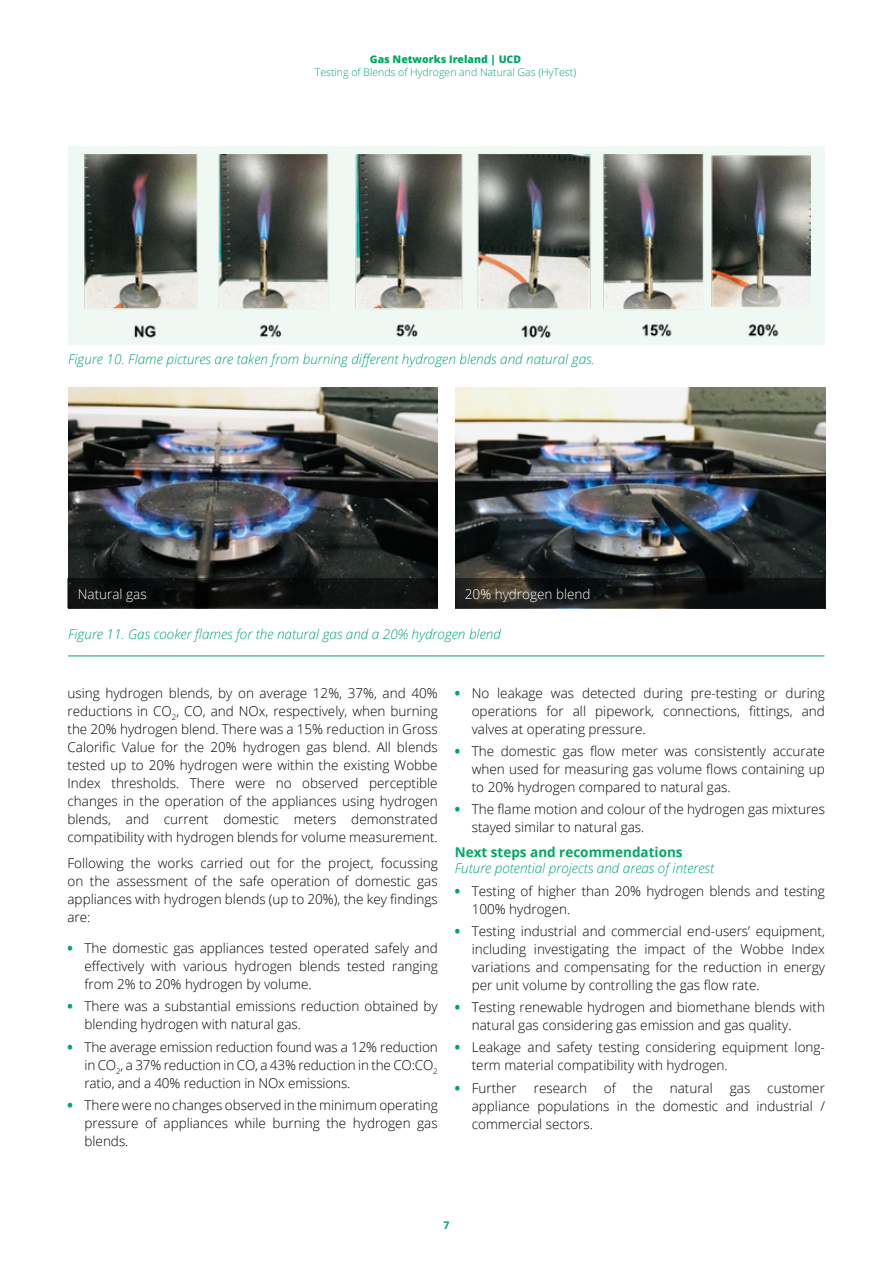
<style>
.page{position:relative;width:893px;height:1263px;background:#fff}
.page>*{position:absolute;margin:0;border:0;box-sizing:border-box;transform-origin:0 0}
.t1{font:300 13.5px/18px "Open Sans";color:#000;text-align:justify}
.t2{font:italic 300 13.5px "Open Sans";color:#00a666}
.t3{font:700 13.5px "Open Sans";color:#00a666}
.t4{font:300 13.5px "Open Sans";color:#fff}
.t5{font:300 10.5px "Open Sans";color:#00a666}
.t6{font:800 10.5px "Open Sans";color:#00a666}
.t7{font:700 10.5px "Open Sans";color:#00a666}
.s1{font-weight:800;color:#00a666}
</style>
<div class="page">
<img style="left:68px;top:387px;width:370px;height:222px">
<img style="left:455px;top:387px;width:370px;height:222px">
<hr style="left:68px;top:656px;width:756px;height:1px;background:#00a666">
<svg style="left:68px;top:578px;width:370px;height:30px;background:#0e100f"></svg>
<svg style="left:455px;top:578px;width:370px;height:30px;background:#191a18"></svg>
<div style="left:68px;top:146px;width:757px;height:198px;background:#f0f8f3"></div>
<img style="left:84px;top:154px;width:726px;height:185px">
<p class="t6" style="left:370px;top:52px;width:153px">Gas Networks Ireland | UCD</p>
<p class="t5" style="left:315px;top:65px;width:263px">Testing of Blends of Hydrogen and Natural Gas (HyTest)</p>
<p class="t2" style="left:68px;top:350px;width:528px">Figure 10. Flame pictures are taken from burning different hydrogen blends and natural gas.</p>
<p class="t4" style="left:78px;top:584px;width:70px">Natural gas</p>
<p class="t4" style="left:465px;top:584px;width:127px">20% hydrogen blend</p>
<p class="t2" style="left:68px;top:625px;width:434px">Figure 11. Gas cooker flames for the natural gas and a 20% hydrogen blend</p>
<p class="t1" style="left:67px;top:684px;width:372px">using hydrogen blends, by on average 12%, 37%, and 40% reductions in CO<sub>2</sub>, CO, and NOx, respectively, when burning the 20% hydrogen blend. There was a 15% reduction in Gross Calorific Value for the 20% hydrogen gas blend. All blends tested up to 20% hydrogen were within the existing Wobbe Index thresholds. There were no observed perceptible changes in the operation of the appliances using hydrogen blends, and current domestic meters demonstrated compatibility with hydrogen blends for volume measurement.</p>
<p class="t1" style="left:67px;top:854px;width:372px">Following the works carried out for the project, focussing on the assessment of the safe operation of domestic gas appliances with hydrogen blends (up to 20%), the key findings are:</p>
<p class="t1" style="left:85px;top:939px;width:355px;text-indent:-17px"><span class="s1">•</span> The domestic gas appliances tested operated safely and effectively with various hydrogen blends tested ranging from 2% to 20% hydrogen by volume.</p>
<p class="t1" style="left:85px;top:997px;width:355px;text-indent:-17px"><span class="s1">•</span> There was a substantial emissions reduction obtained by blending hydrogen with natural gas.</p>
<p class="t1" style="left:85px;top:1037px;width:355px;text-indent:-17px"><span class="s1">•</span> The average emission reduction found was a 12% reduction in CO<sub>2</sub>, a 37% reduction in CO, a 43% reduction in the CO:CO<sub>2 </sub>ratio, and a 40% reduction in NOx emissions.</p>
<p class="t1" style="left:85px;top:1096px;width:355px;text-indent:-17px"><span class="s1">•</span> There were no changes observed in the minimum operating pressure of appliances while burning the hydrogen gas blends.</p>
<p class="t1" style="left:472px;top:684px;width:355px;text-indent:-17px"><span class="s1">•</span> No leakage was detected during pre-testing or during operations for all pipework, connections, fittings, and valves at operating pressure.</p>
<p class="t1" style="left:472px;top:742px;width:355px;text-indent:-17px"><span class="s1">•</span> The domestic gas flow meter was consistently accurate when used for measuring gas volume flows containing up to 20% hydrogen compared to natural gas.</p>
<p class="t1" style="left:472px;top:800px;width:355px;text-indent:-17px"><span class="s1">•</span> The flame motion and colour of the hydrogen gas mixtures stayed similar to natural gas.</p>
<p class="t3" style="left:455px;top:843px;width:229px">Next steps and recommendations</p>
<p class="t2" style="left:455px;top:859px;width:261px">Future potential projects and areas of interest</p>
<p class="t1" style="left:472px;top:881px;width:355px;text-indent:-17px"><span class="s1">•</span> Testing of higher than 20% hydrogen blends and testing<br>100% hydrogen.</p>
<p class="t1" style="left:472px;top:922px;width:355px;text-indent:-17px"><span class="s1">•</span> Testing industrial and commercial end-users’ equipment, including investigating the impact of the Wobbe Index variations and compensating for the reduction in energy per unit volume by controlling the gas flow rate.</p>
<p class="t1" style="left:472px;top:998px;width:355px;text-indent:-17px"><span class="s1">•</span> Testing renewable hydrogen and biomethane blends with natural gas considering gas emission and gas quality.</p>
<p class="t1" style="left:472px;top:1038px;width:355px;text-indent:-17px"><span class="s1">•</span> Leakage and safety testing considering equipment long&shy;term material compatibility with hydrogen.</p>
<p class="t1" style="left:455px;top:1078px;width:64px"><span class="s1">•</span> Further</p>
<p class="t1" style="left:534px;top:1078px;width:55px">research</p>
<p class="t1" style="left:604px;top:1078px;width:13px">of</p>
<p class="t1" style="left:633px;top:1078px;width:21px">the</p>
<p class="t1" style="left:670px;top:1078px;width:45px">natural</p>
<p class="t1" style="left:730px;top:1078px;width:22px">gas</p>
<p class="t1" style="left:472px;top:1078px;width:355px;text-indent:296px">customer appliance populations in the domestic and industrial / commercial sectors.</p>
<p class="t7" style="left:443px;top:1217px;width:7px">7</p>
</div>
